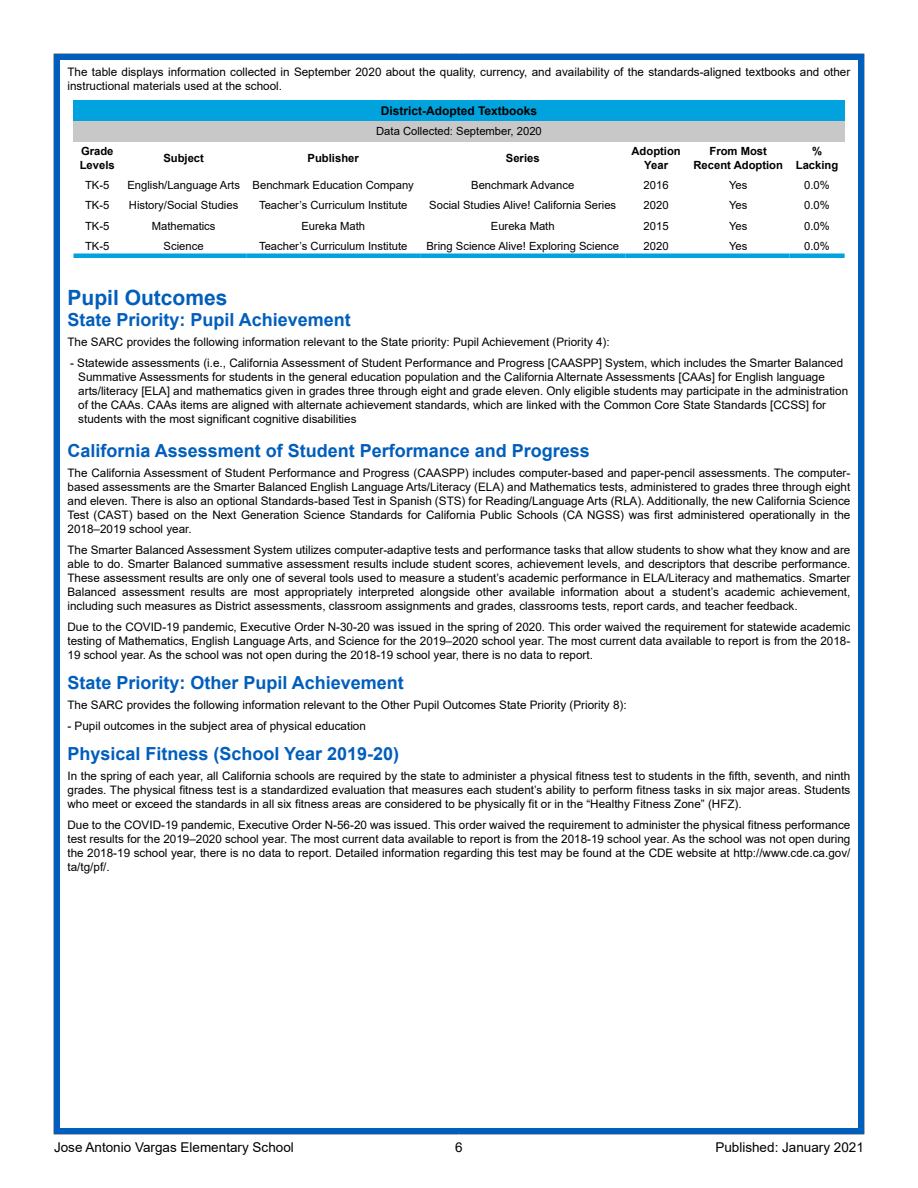
<style>
.page{position:relative;width:918px;height:1188px;background:#fff}
.page>*{position:absolute;margin:0;border:0;box-sizing:border-box;transform-origin:0 0}
.t1{font:700 21px "Arial";color:#005ebc}
.t2{font:700 18px "Arial";color:#005ebc}
.t3{font:13.5px "Arial";color:#000}
.t4{font:700 12px "Arial";color:#000}
.t5{font:11.7px/14.1px "Arial";color:#000;text-align:justify}
.t6{font:11.25px "Arial";color:#000}
.t7{font:700 11.25px/13.5px "Arial";color:#000;text-align:center}
</style>
<div class="page">
<div style="left:54px;top:54px;width:810px;height:1080px;border:6px solid #005ebc"></div>
<div style="left:74px;top:100px;width:771px;height:21px;background:#00a3dd"></div>
<div style="left:74px;top:121px;width:771px;height:20px;background:#c8c8c8"></div>
<hr style="left:74px;top:254px;width:47px;height:4px;background:#00a3dd">
<hr style="left:121px;top:254px;width:125px;height:4px;background:#00a3dd">
<hr style="left:246px;top:254px;width:174px;height:4px;background:#00a3dd">
<hr style="left:420px;top:254px;width:205px;height:4px;background:#00a3dd">
<hr style="left:625px;top:254px;width:62px;height:4px;background:#00a3dd">
<hr style="left:687px;top:254px;width:103px;height:4px;background:#00a3dd">
<hr style="left:790px;top:254px;width:55px;height:4px;background:#00a3dd">
<p class="t5" style="left:68px;top:65px;width:784px">The table displays information collected in September 2020 about the quality, currency, and availability of the standards-aligned textbooks and other instructional materials used at the school.</p>
<p class="t4" style="left:381px;top:102px;width:158px">District-Adopted Textbooks</p>
<p class="t6" style="left:376px;top:124px;width:167px">Data Collected: September, 2020</p>
<p class="t7" style="left:80px;top:145px;width:37px;text-align:left">Grade<br>Levels</p>
<p class="t7" style="left:163px;top:152px;width:42px">Subject</p>
<p class="t7" style="left:308px;top:152px;width:53px">Publisher</p>
<p class="t7" style="left:506px;top:152px;width:35px">Series</p>
<p class="t7" style="left:631px;top:145px;width:51px">Adoption<br>Year</p>
<p class="t7" style="left:693px;top:145px;width:91px">From Most<br>Recent Adoption</p>
<p class="t7" style="left:796px;top:145px;width:44px">%<br>Lacking</p>
<p class="t6" style="left:85px;top:177px;width:26px">TK-5</p>
<p class="t6" style="left:127px;top:177px;width:288px">English/Language Arts Benchmark Education Company</p>
<p class="t6" style="left:471px;top:177px;width:105px">Benchmark Advance</p>
<p class="t6" style="left:644px;top:177px;width:27px">2016</p>
<p class="t6" style="left:729px;top:177px;width:20px">Yes</p>
<p class="t6" style="left:804px;top:177px;width:27px">0.0%</p>
<p class="t6" style="left:85px;top:198px;width:26px">TK-5</p>
<p class="t6" style="left:129px;top:198px;width:111px">History/Social Studies</p>
<p class="t6" style="left:259px;top:198px;width:150px">Teacher’s Curriculum Institute</p>
<p class="t6" style="left:429px;top:198px;width:188px">Social Studies Alive! California Series</p>
<p class="t6" style="left:644px;top:198px;width:27px">2020</p>
<p class="t6" style="left:729px;top:198px;width:20px">Yes</p>
<p class="t6" style="left:804px;top:198px;width:27px">0.0%</p>
<p class="t6" style="left:85px;top:218px;width:26px">TK-5</p>
<p class="t6" style="left:152px;top:218px;width:65px">Mathematics</p>
<p class="t6" style="left:301px;top:218px;width:65px">Eureka Math</p>
<p class="t6" style="left:491px;top:218px;width:65px">Eureka Math</p>
<p class="t6" style="left:644px;top:218px;width:27px">2015</p>
<p class="t6" style="left:729px;top:218px;width:20px">Yes</p>
<p class="t6" style="left:804px;top:218px;width:27px">0.0%</p>
<p class="t6" style="left:85px;top:238px;width:26px">TK-5</p>
<p class="t6" style="left:164px;top:238px;width:42px">Science</p>
<p class="t6" style="left:259px;top:238px;width:150px">Teacher’s Curriculum Institute</p>
<p class="t6" style="left:426px;top:238px;width:194px">Bring Science Alive! Exploring Science</p>
<p class="t6" style="left:644px;top:238px;width:27px">2020</p>
<p class="t6" style="left:729px;top:238px;width:20px">Yes</p>
<p class="t6" style="left:804px;top:238px;width:27px">0.0%</p>
<h1 class="t1" style="left:68px;top:283px;width:161px">Pupil Outcomes</h1>
<h2 class="t2" style="left:68px;top:307px;width:285px">State Priority: Pupil Achievement</h2>
<p class="t5" style="left:68px;top:335px;width:544px">The SARC provides the following information relevant to the State priority: Pupil Achievement (Priority 4):</p>
<p class="t5" style="left:78px;top:355px;width:771px;text-align:left;text-indent:-8px">- Statewide assessments (i.e., California Assessment of Student Performance and Progress [CAASPP] System, which includes the Smarter Balanced Summative Assessments for students in the general education population and the California Alternate Assessments [CAAs] for English language arts/literacy [ELA] and mathematics given in grades three through eight and grade eleven. Only eligible students may participate in the administration of the CAAs. CAAs items are aligned with alternate achievement standards, which are linked with the Common Core State Standards [CCSS] for students with the most significant cognitive disabilities</p>
<h2 class="t2" style="left:68px;top:438px;width:524px">California Assessment of Student Performance and Progress</h2>
<p class="t5" style="left:68px;top:465px;width:784px">The California Assessment of Student Performance and Progress (CAASPP) includes computer-based and paper-pencil assessments. The computer&shy;based assessments are the Smarter Balanced English Language Arts/Literacy (ELA) and Mathematics tests, administered to grades three through eight and eleven. There is also an optional Standards-based Test in Spanish (STS) for Reading/Language Arts (RLA). Additionally, the new California Science Test (CAST) based on the Next Generation Science Standards for California Public Schools (CA NGSS) was first administered operationally in the 2018–2019 school year.</p>
<p class="t5" style="left:68px;top:542px;width:784px">The Smarter Balanced Assessment System utilizes computer-adaptive tests and performance tasks that allow students to show what they know and are able to do. Smarter Balanced summative assessment results include student scores, achievement levels, and descriptors that describe performance.<br>These assessment results are only one of several tools used to measure a student’s academic performance in ELA/Literacy and mathematics. Smarter Balanced assessment results are most appropriately interpreted alongside other available information about a student’s academic achievement, including such measures as District assessments, classroom assignments and grades, classrooms tests, report cards, and teacher feedback.</p>
<p class="t5" style="left:68px;top:619px;width:784px">Due to the COVID-19 pandemic, Executive Order N-30-20 was issued in the spring of 2020. This order waived the requirement for statewide academic testing of Mathematics, English Language Arts, and Science for the 2019–2020 school year. The most current data available to report is from the 2018- 19 school year. As the school was not open during the 2018-19 school year, there is no data to report.</p>
<h2 class="t2" style="left:68px;top:670px;width:338px">State Priority: Other Pupil Achievement</h2>
<p class="t5" style="left:68px;top:698px;width:561px">The SARC provides the following information relevant to the Other Pupil Outcomes State Priority (Priority 8):</p>
<p class="t5" style="left:68px;top:718px;width:300px">- Pupil outcomes in the subject area of physical education</p>
<h2 class="t2" style="left:68px;top:741px;width:333px">Physical Fitness (School Year 2019-20)</h2>
<p class="t5" style="left:68px;top:769px;width:784px">In the spring of each year, all California schools are required by the state to administer a physical fitness test to students in the fifth, seventh, and ninth grades. The physical fitness test is a standardized evaluation that measures each student’s ability to perform fitness tasks in six major areas. Students who meet or exceed the standards in all six fitness areas are considered to be physically fit or in the “Healthy Fitness Zone” (HFZ).</p>
<p class="t5" style="left:68px;top:817px;width:784px">Due to the COVID-19 pandemic, Executive Order N-56-20 was issued. This order waived the requirement to administer the physical fitness performance test results for the 2019–2020 school year. The most current data available to report is from the 2018-19 school year. As the school was not open during the 2018-19 school year, there is no data to report. Detailed information regarding this test may be found at the CDE website at http://www.cde.ca.gov/ ta/tg/pf/.</p>
<p class="t3" style="left:54px;top:1138px;width:241px">Jose Antonio Vargas Elementary School</p>
<p class="t3" style="left:455px;top:1138px;width:9px">6</p>
<p class="t3" style="left:715px;top:1138px;width:150px">Published: January 2021</p>
</div>
